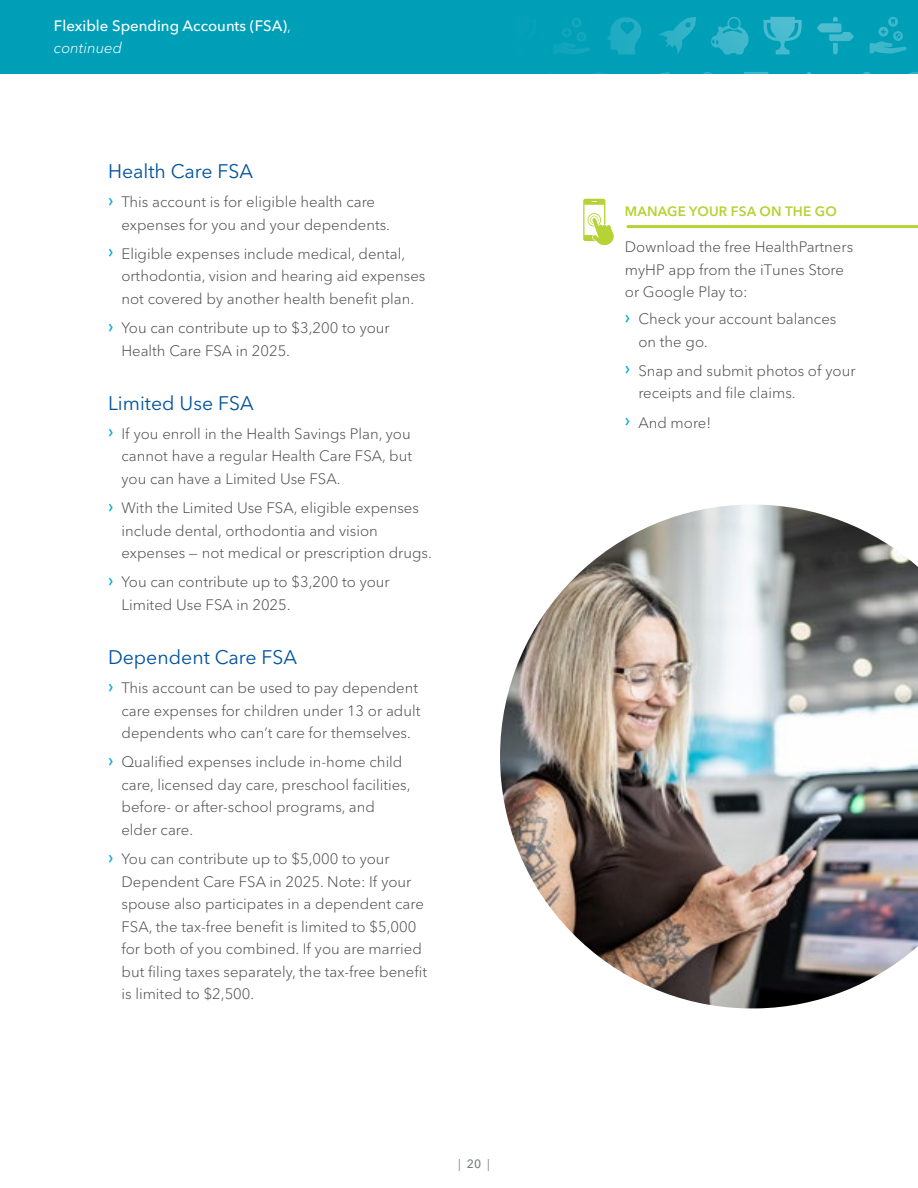
<style>
.page{position:relative;width:918px;height:1188px;background:#fff}
.page>*{position:absolute;margin:0;border:0;box-sizing:border-box;transform-origin:0 0}
.t1{font:19.5px "Avenir Next LT Pro";color:#00529c}
.t2{font:300 15px/22.5px "Avenir Next LT Pro";color:#4d4d4f}
.t3{font:500 15px/22.5px "Avenir Next LT Pro";color:#fff}
.t4{font:600 13.5px "Avenir Next LT Pro";letter-spacing:.01em;color:#b5d334}
.t5{font:12px "Avenir Next LT Pro";color:#797d83}
.s1{font-weight:300}
.s2{font-weight:300;font-style:italic}
.s3{font-weight:500;font-size:18px;color:#00a9d5}
.s4{font-weight:500}
</style>
<div class="page">
<div style="left:0;top:0;width:918px;height:73px;background:#009fb8"></div>
<svg style="left:553px;top:16px;width:365px;height:57px"></svg>
<hr style="left:628px;top:225px;width:290px;height:3px;background:#b5d334">
<svg style="left:583px;top:199px;width:31px;height:47px"></svg>
<img style="left:500px;top:505px;width:418px;height:503px">
<p class="t3" style="left:54px;top:14px;width:238px">Flexible Spending Accounts (FSA)<span class="s1">, </span><span class="s2">continued</span></p>
<h1 class="t1" style="left:108px;top:159px;width:147px">Health Care FSA</h1>
<p class="t2" style="left:121px;top:191px;width:270px;text-indent:-13px"><span class="s3">›</span> This account is for eligible health care expenses for you and your dependents.</p>
<p class="t2" style="left:121px;top:242px;width:305px;text-indent:-13px"><span class="s3">›</span> Eligible expenses include medical, dental, orthodontia, vision and hearing aid expenses not covered by another health benefit plan.</p>
<p class="t2" style="left:121px;top:317px;width:270px;text-indent:-13px"><span class="s3">›</span> You can contribute up to $3,200 to your<br>Health Care FSA in 2025.</p>
<h1 class="t1" style="left:108px;top:391px;width:147px">Limited Use FSA</h1>
<p class="t2" style="left:121px;top:422px;width:292px;text-align:justify;text-indent:-13px"><span class="s3">›</span> If you enroll in the Health Savings Plan, you cannot have a regular Health Care FSA, but you can have a Limited Use FSA.</p>
<p class="t2" style="left:121px;top:497px;width:312px;text-indent:-13px"><span class="s3">›</span> With the Limited Use FSA, eligible expenses include dental, orthodontia and vision expenses — not medical or prescription drugs.</p>
<p class="t2" style="left:121px;top:571px;width:270px;text-indent:-13px"><span class="s3">›</span> You can contribute up to $3,200 to your<br>Limited Use FSA in 2025.</p>
<h1 class="t1" style="left:108px;top:645px;width:191px">Dependent Care FSA</h1>
<p class="t2" style="left:121px;top:677px;width:301px;text-indent:-13px"><span class="s3">›</span> This account can be used to pay dependent care expenses for children under 13 or adult dependents who can’t care for themselves.</p>
<p class="t2" style="left:121px;top:751px;width:291px;text-indent:-13px"><span class="s3">›</span> Qualified expenses include in-home child care, licensed day care, preschool facilities, before- or after-school programs, and elder care.</p>
<p class="t2" style="left:121px;top:848px;width:307px;text-indent:-13px"><span class="s3">›</span> You can contribute up to $5,000 to your Dependent Care FSA in 2025. Note: If your spouse also participates in a dependent care FSA, the tax-free benefit is limited to $5,000 for both of you combined. If you are married but filing taxes separately, the tax-free benefit is limited to $2,500.</p>
<p class="t5" style="left:458px;top:1156px;width:33px">| <span class="s4">20</span> |</p>
<p class="t4" style="left:625px;top:203px;width:214px">MANAGE YOUR FSA ON THE GO</p>
<p class="t2" style="left:625px;top:236px;width:230px">Download the free HealthPartners myHP app from the iTunes Store or Google Play to:</p>
<p class="t2" style="left:638px;top:308px;width:200px;text-indent:-13px"><span class="s3">›</span> Check your account balances on the go.</p>
<p class="t2" style="left:638px;top:359px;width:219px;text-indent:-13px"><span class="s3">›</span> Snap and submit photos of your receipts and file claims.</p>
<p class="t2" style="left:625px;top:411px;width:88px"><span class="s3">›</span> And more!</p>
</div>
